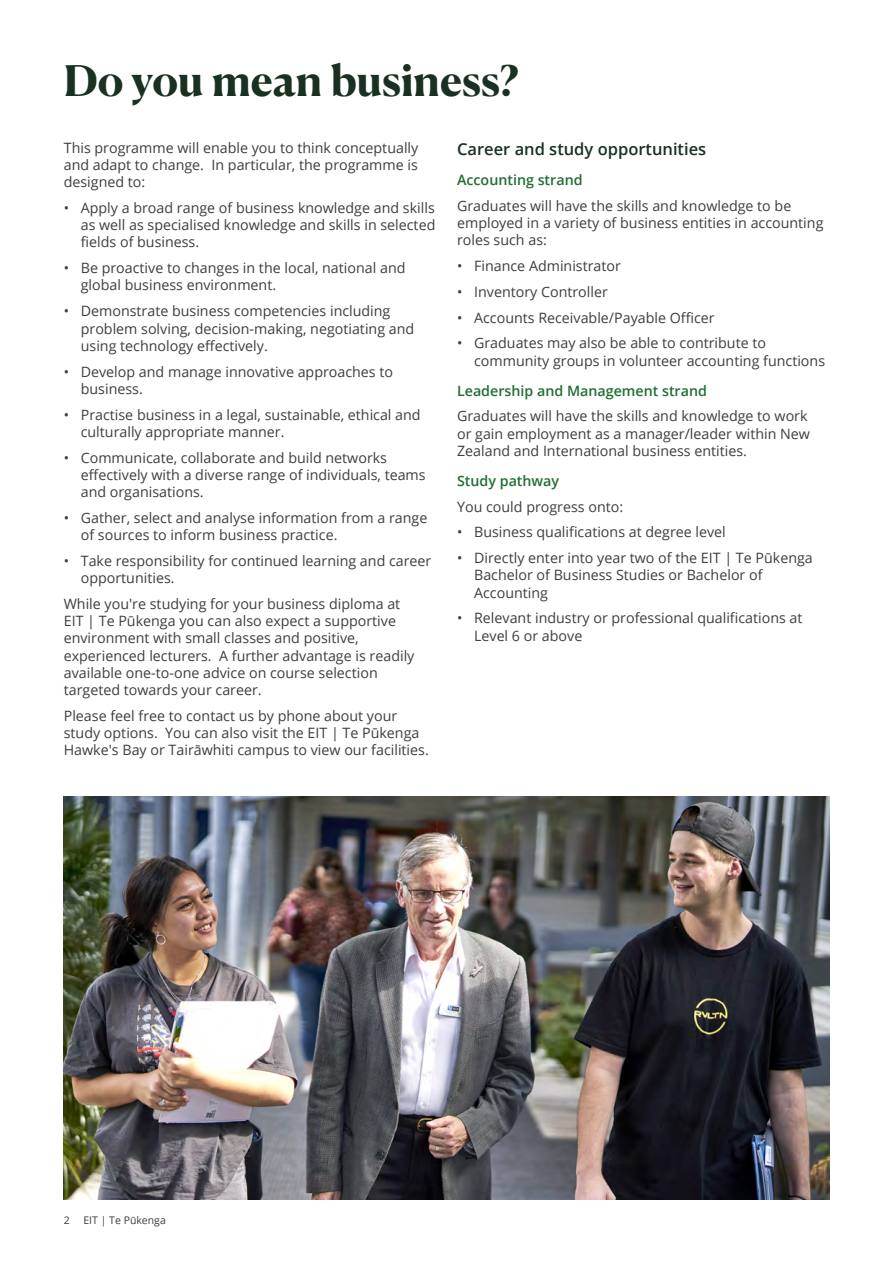
<style>
.page{position:relative;width:893px;height:1263px;background:#fff}
.page>*{position:absolute;margin:0;border:0;box-sizing:border-box;transform-origin:0 0}
.t1{font:700 42px "Canela Deck";color:#183121}
.t2{font:600 16.5px "Open Sans";color:#183121}
.t3{font:14.25px/17.2px "Open Sans";color:#3e3e3f}
.t4{font:600 14.25px "Open Sans";color:#216e31}
.t5{font:10.5px "Open Sans";color:#3e3e3f}
</style>
<div class="page">
<img style="left:64px;top:797px;width:765px;height:402px">
<h1 class="t1" style="left:64px;top:45px;width:456px">Do you mean business?</h1>
<p class="t3" style="left:64px;top:139px;width:356px;text-align:justify">This programme will enable you to think conceptually and adapt to change. In particular, the programme is designed to:</p>
<p class="t3" style="left:81px;top:199px;width:356px;text-align:justify;text-indent:-17px">• Apply a broad range of business knowledge and skills as well as specialised knowledge and skills in selected fields of business.</p>
<p class="t3" style="left:81px;top:259px;width:326px;text-indent:-17px">• Be proactive to changes in the local, national and global business environment.</p>
<p class="t3" style="left:81px;top:302px;width:335px;text-indent:-17px">• Demonstrate business competencies including problem solving, decision-making, negotiating and using technology effectively.</p>
<p class="t3" style="left:81px;top:362px;width:314px;text-indent:-17px">• Develop and manage innovative approaches to business.</p>
<p class="t3" style="left:81px;top:405px;width:341px;text-indent:-17px">• Practise business in a legal, sustainable, ethical and culturally appropriate manner.</p>
<p class="t3" style="left:81px;top:448px;width:346px;text-indent:-17px">• Communicate, collaborate and build networks effectively with a diverse range of individuals, teams and organisations.</p>
<p class="t3" style="left:81px;top:509px;width:348px;text-indent:-17px">• Gather, select and analyse information from a range of sources to inform business practice.</p>
<p class="t3" style="left:81px;top:552px;width:352px;text-indent:-17px">• Take responsibility for continued learning and career opportunities.</p>
<p class="t3" style="left:64px;top:595px;width:352px">While you're studying for your business diploma at EIT | Te Pūkenga you can also expect a supportive environment with small classes and positive, experienced lecturers. A further advantage is readily available one-to-one advice on course selection targeted towards your career.</p>
<p class="t3" style="left:64px;top:707px;width:367px">Please feel free to contact us by phone about your study options. You can also visit the EIT | Te Pūkenga<br>Hawke's Bay or Tairāwhiti campus to view our facilities.</p>
<p class="t2" style="left:457px;top:138px;width:251px">Career and study opportunities</p>
<p class="t4" style="left:457px;top:170px;width:127px">Accounting strand</p>
<p class="t3" style="left:457px;top:197px;width:368px">Graduates will have the skills and knowledge to be employed in a variety of business entities in accounting roles such as:</p>
<p class="t3" style="left:457px;top:257px;width:165px">• Finance Administrator</p>
<p class="t3" style="left:457px;top:283px;width:152px">• Inventory Controller</p>
<p class="t3" style="left:457px;top:308px;width:259px">• Accounts Receivable/Payable Officer</p>
<p class="t3" style="left:474px;top:334px;width:352px;text-indent:-17px">• Graduates may also be able to contribute to community groups in volunteer accounting functions</p>
<p class="t4" style="left:457px;top:381px;width:251px">Leadership and Management strand</p>
<p class="t3" style="left:457px;top:407px;width:354px">Graduates will have the skills and knowledge to work or gain employment as a manager/leader within New<br>Zealand and International business entities.</p>
<p class="t4" style="left:457px;top:471px;width:104px">Study pathway</p>
<p class="t3" style="left:457px;top:497px;width:168px">You could progress onto:</p>
<p class="t3" style="left:457px;top:523px;width:270px">• Business qualifications at degree level</p>
<p class="t3" style="left:474px;top:549px;width:340px;text-indent:-17px">• Directly enter into year two of the EIT | Te Pūkenga<br>Bachelor of Business Studies or Bachelor of<br>Accounting</p>
<p class="t3" style="left:474px;top:609px;width:330px;text-indent:-17px">• Relevant industry or professional qualifications at<br>Level 6 or above</p>
<p class="t5" style="left:64px;top:1213px;width:8px">2</p>
<p class="t5" style="left:83px;top:1213px;width:84px">EIT | Te Pūkenga</p>
</div>
